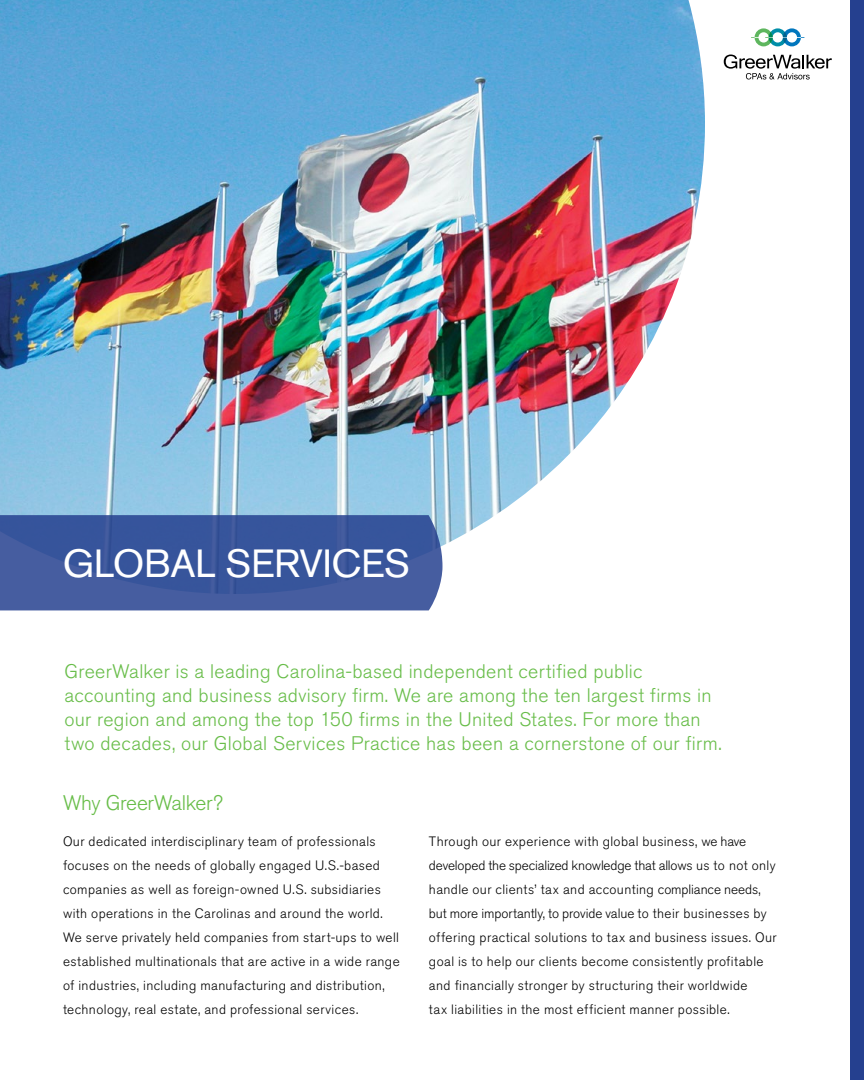
<style>
.page{position:relative;width:864px;height:1080px;background:#fff}
.page>*{position:absolute;margin:0;border:0;box-sizing:border-box;transform-origin:0 0}
.t1{font:39px "Akzidenz Grotesk BQ";letter-spacing:-.01em;color:#fff}
.t2{font:300 21px "Akzidenz Grotesk BQ";letter-spacing:-.015em;color:#68bd49}
.t3{font:300 19.5px/24px "Akzidenz Grotesk BQ";letter-spacing:.015em;color:#68bd49}
.t4{font:300 13.5px/24px "Akzidenz Grotesk BQ";letter-spacing:.03em;color:#000}
</style>
<div class="page">
<div style="left:850px;top:0;width:14px;height:1080px;background:#25408f"></div>
<img style="left:0;top:0;width:705px;height:546px">
<svg style="left:0;top:515px;width:443px;height:95px;background:#3e599e"></svg>
<svg style="left:751px;top:28px;width:53px;height:18px"></svg>
<svg style="left:724px;top:55px;width:108px;height:25px"></svg>
<h1 class="t1" style="left:63px;top:540px;width:349px">GLOBAL SERVICES</h1>
<p class="t3" style="left:64px;top:660px;width:659px">GreerWalker is a leading Carolina-based independent certified public accounting and business advisory firm. We are among the ten largest firms in our region and among the top 150 firms in the United States. For more than two decades, our Global Services Practice has been a cornerstone of our firm.</p>
<h2 class="t2" style="left:63px;top:791px;width:161px">Why GreerWalker?</h2>
<p class="t4" style="left:63px;top:830px;width:338px">Our dedicated interdisciplinary team of professionals focuses on the needs of globally engaged U.S.-based companies as well as foreign-owned U.S. subsidiaries with operations in the Carolinas and around the world.<br>We serve privately held companies from start-ups to well established multinationals that are active in a wide range of industries, including manufacturing and distribution, technology, real estate, and professional services.</p>
<p class="t4" style="left:429px;top:830px;width:349px">Through our experience with global business, we have developed the specialized knowledge that allows us to not only handle our clients’ tax and accounting compliance needs, but more importantly, to provide value to their businesses by offering practical solutions to tax and business issues. Our goal is to help our clients become consistently profitable and financially stronger by structuring their worldwide<br>tax liabilities in the most efficient manner possible.</p>
</div>
